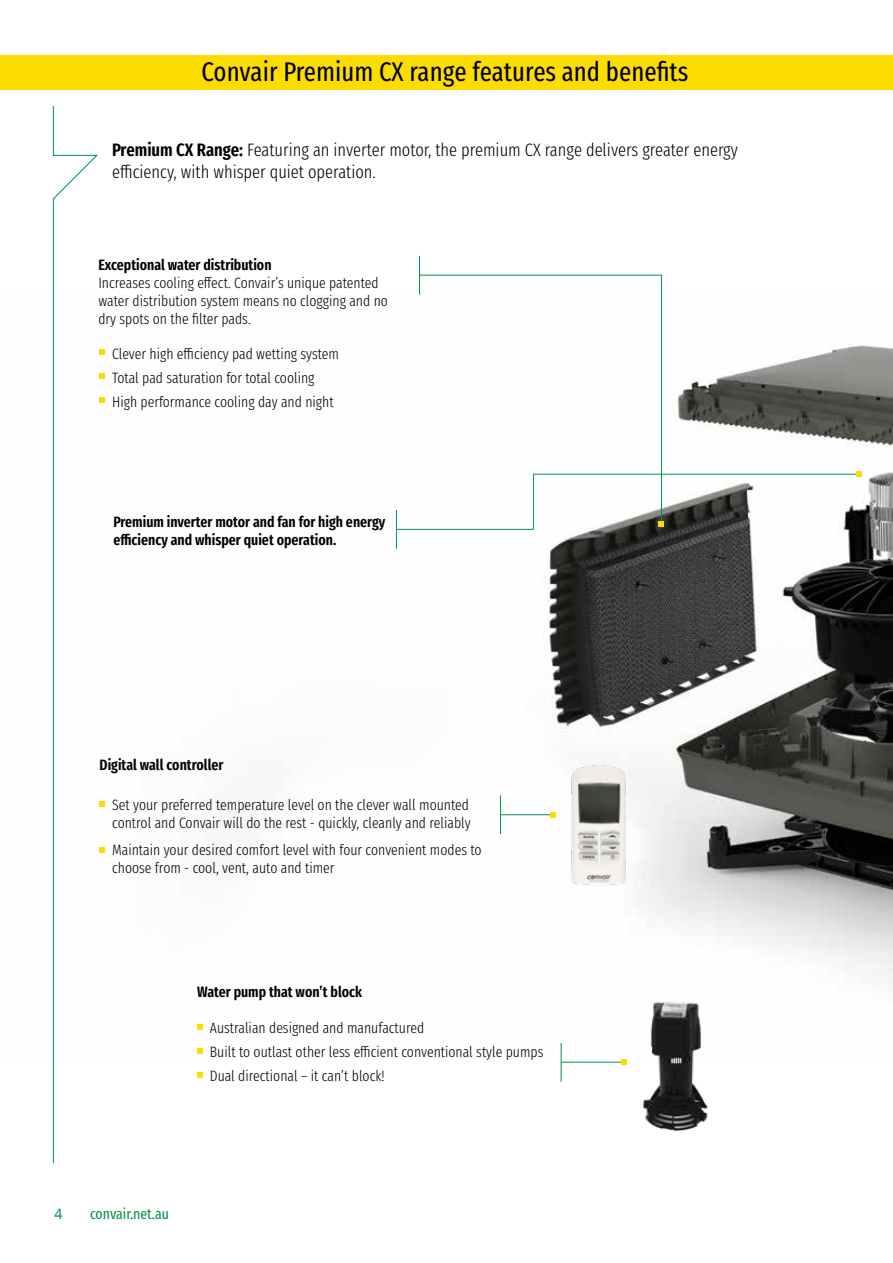
<style>
.page{position:relative;width:893px;height:1263px;background:#fff}
.page>*{position:absolute;margin:0;border:0;box-sizing:border-box;transform-origin:0 0}
.t1{font:27px "Fira Sans Compressed";color:#000}
.t2{font:300 18px/21.6px "Fira Sans Compressed";color:#000}
.t3{font:300 15px/18px "Fira Sans Compressed";color:#000}
.t4{font:600 15px/18px "Fira Sans Compressed";color:#000}
.t5{font:15px "Fira Sans Compressed";color:#039347}
.t6{font:15px "Franklin Gothic";color:#039347}
.s1{font-weight:600}
</style>
<div class="page">
<img style="left:52px;top:294px;width:841px;height:766px">
<svg style="left:53px;top:106px;width:46px;height:1058px"></svg>
<svg style="left:99px;top:349px;width:6px;height:6px"></svg>
<svg style="left:99px;top:397px;width:6px;height:5px"></svg>
<svg style="left:99px;top:373px;width:6px;height:6px"></svg>
<svg style="left:197px;top:1024px;width:6px;height:6px"></svg>
<svg style="left:197px;top:1072px;width:6px;height:6px"></svg>
<svg style="left:197px;top:1048px;width:6px;height:6px"></svg>
<svg style="left:99px;top:801px;width:6px;height:6px"></svg>
<svg style="left:99px;top:847px;width:6px;height:5px"></svg>
<hr style="left:420px;top:275px;width:241px;height:1px;background:#039347">
<hr style="left:397px;top:529px;width:136px;height:1px;background:#039347">
<hr style="left:533px;top:474px;width:326px;height:1px;background:#039347">
<hr style="left:661px;top:275px;width:1px;height:249px;background:#039347">
<hr style="left:419px;top:256px;width:1px;height:39px;background:#039347">
<img style="left:568px;top:763px;width:59px;height:124px">
<hr style="left:396px;top:510px;width:1px;height:39px;background:#039347">
<hr style="left:561px;top:1062px;width:63px;height:1px;background:#039347">
<hr style="left:561px;top:1043px;width:1px;height:39px;background:#039347">
<hr style="left:533px;top:474px;width:1px;height:55px;background:#039347">
<div style="left:0;top:55px;width:893px;height:34px;background:#fddd00"></div>
<img style="left:641px;top:996px;width:73px;height:136px">
<svg style="left:621px;top:1059px;width:6px;height:6px"></svg>
<svg style="left:856px;top:471px;width:6px;height:6px"></svg>
<svg style="left:658px;top:521px;width:6px;height:6px"></svg>
<hr style="left:500px;top:795px;width:1px;height:39px;background:#039347">
<hr style="left:500px;top:814px;width:51px;height:1px;background:#039347">
<svg style="left:550px;top:812px;width:6px;height:6px"></svg>
<h1 class="t1" style="left:202px;top:51px;width:488px">Convair Premium CX range features and benefits</h1>
<p class="t2" style="left:112px;top:139px;width:627px"><span class="s1">Premium CX Range:</span> Featuring an inverter motor, the premium CX range delivers greater energy efficiency, with whisper quiet operation.</p>
<p class="t4" style="left:98px;top:255px;width:175px">Exceptional water distribution</p>
<p class="t3" style="left:98px;top:274px;width:291px">Increases cooling effect. Convair’s unique patented water distribution system means no clogging and no dry spots on the filter pads.</p>
<p class="t3" style="left:112px;top:342px;width:228px;line-height:24px">Clever high efficiency pad wetting system<br>Total pad saturation for total cooling<br>High performance cooling day and night</p>
<p class="t4" style="left:113px;top:512px;width:273px">Premium inverter motor and fan for high energy efficiency and whisper quiet operation.</p>
<p class="t4" style="left:99px;top:755px;width:126px">Digital wall controller</p>
<p class="t3" style="left:112px;top:796px;width:360px">Set your preferred temperature level on the clever wall mounted control and Convair will do the rest - quickly, cleanly and reliably</p>
<p class="t3" style="left:112px;top:840px;width:371px">Maintain your desired comfort level with four convenient modes to choose from - cool, vent, auto and timer</p>
<p class="t4" style="left:197px;top:981px;width:166px">Water pump that won’t block</p>
<p class="t3" style="left:210px;top:1016px;width:335px;line-height:24px">Australian designed and manufactured<br>Built to outlast other less efficient conventional style pumps<br>Dual directional – it can’t block!</p>
<p class="t6" style="left:54px;top:1205px;width:10px">4</p>
<p class="t5" style="left:90px;top:1203px;width:80px">convair.net.au</p>
</div>
